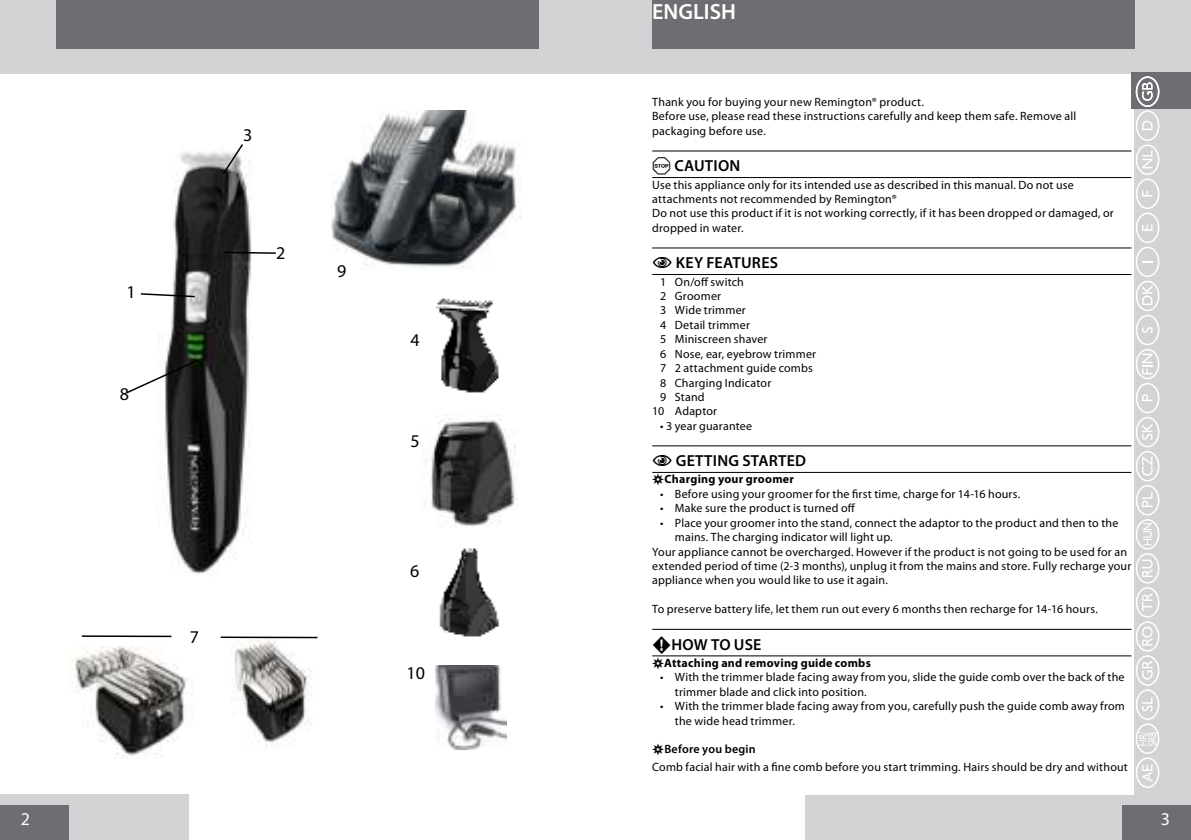
<style>
.page{position:relative;width:1191px;height:840px;background:#fff}
.page>*{position:absolute;margin:0;border:0;box-sizing:border-box;transform-origin:0 0}
.t1{font:600 22px "Myriad Pro";color:#fff}
.t2{font:18px "Myriad Pro";color:#000}
.t3{font:18px "Myriad Pro";color:#fff}
.t4{font:600 16px "Myriad Pro";letter-spacing:.01em;color:#000}
.t5{font:12px/14.4px "Myriad Pro";letter-spacing:.015em;color:#000}
.t6{font:700 12px "Myriad Pro";letter-spacing:.02em;color:#000}
.s1{font-family:"Myriad Points";font-weight:400}
.s2{font-family:"Myriad Graphics";font-weight:400}
.s3{font-family:"Myriad Graphics"}
.s4{font-weight:600}
</style>
<div class="page">
<div style="left:0;top:0;width:595px;height:74px;background:#d1d3d4"></div>
<div style="left:0;top:794px;width:188px;height:45px;background:#d1d3d4"></div>
<div style="left:805px;top:794px;width:386px;height:45px;background:#d1d3d4"></div>
<div style="left:1123px;top:805px;width:68px;height:34px;background:#6d6e71"></div>
<div style="left:0;top:805px;width:68px;height:34px;background:#6d6e71"></div>
<div style="left:595px;top:0;width:596px;height:74px;background:#d1d3d4"></div>
<div style="left:652px;top:0;width:482px;height:48px;background:#6d6e71"></div>
<div style="left:57px;top:0;width:482px;height:49px;background:#6d6e71"></div>
<div style="left:1134px;top:60px;width:57px;height:741px;background:#d1d3d4"></div>
<div style="left:1131px;top:72px;width:60px;height:37px;background:#6d6e71"></div>
<div style="left:1135px;top:110px;width:24px;height:31px;border:2px solid #fff;border-radius:50%"></div>
<svg style="left:1142px;top:121px;width:10px;height:9px"></svg>
<div style="left:1135px;top:144px;width:24px;height:31px;border:2px solid #fff;border-radius:50%"></div>
<svg style="left:1142px;top:150px;width:10px;height:18px"></svg>
<div style="left:1135px;top:178px;width:24px;height:31px;border:2px solid #fff;border-radius:50%"></div>
<svg style="left:1142px;top:190px;width:10px;height:6px"></svg>
<div style="left:1135px;top:212px;width:24px;height:31px;border:2px solid #fff;border-radius:50%"></div>
<svg style="left:1142px;top:224px;width:10px;height:7px"></svg>
<div style="left:1135px;top:246px;width:24px;height:31px;border:2px solid #fff;border-radius:50%"></div>
<div style="left:1135px;top:280px;width:24px;height:31px;border:2px solid #fff;border-radius:50%"></div>
<svg style="left:1142px;top:286px;width:10px;height:19px"></svg>
<div style="left:1135px;top:314px;width:24px;height:31px;border:2px solid #fff;border-radius:50%"></div>
<svg style="left:1142px;top:327px;width:10px;height:6px"></svg>
<div style="left:1135px;top:348px;width:24px;height:31px;border:2px solid #fff;border-radius:50%"></div>
<svg style="left:1142px;top:353px;width:10px;height:21px"></svg>
<div style="left:1135px;top:382px;width:24px;height:31px;border:2px solid #fff;border-radius:50%"></div>
<svg style="left:1142px;top:394px;width:10px;height:7px"></svg>
<div style="left:1135px;top:416px;width:24px;height:31px;border:2px solid #fff;border-radius:50%"></div>
<svg style="left:1142px;top:424px;width:10px;height:15px"></svg>
<div style="left:1135px;top:450px;width:24px;height:31px;border:2px solid #fff;border-radius:50%"></div>
<svg style="left:1142px;top:456px;width:10px;height:19px"></svg>
<div style="left:1135px;top:484px;width:24px;height:31px;border:2px solid #fff;border-radius:50%"></div>
<svg style="left:1142px;top:492px;width:10px;height:15px"></svg>
<div style="left:1135px;top:518px;width:24px;height:31px;border:2px solid #fff;border-radius:50%"></div>
<svg style="left:1143px;top:523px;width:9px;height:22px"></svg>
<div style="left:1135px;top:553px;width:24px;height:30px;border:2px solid #fff;border-radius:50%"></div>
<svg style="left:1142px;top:559px;width:10px;height:17px"></svg>
<div style="left:1135px;top:587px;width:24px;height:30px;border:2px solid #fff;border-radius:50%"></div>
<svg style="left:1142px;top:593px;width:10px;height:18px"></svg>
<div style="left:1135px;top:621px;width:24px;height:30px;border:2px solid #fff;border-radius:50%"></div>
<svg style="left:1142px;top:626px;width:10px;height:19px"></svg>
<div style="left:1135px;top:655px;width:24px;height:30px;border:2px solid #fff;border-radius:50%"></div>
<svg style="left:1142px;top:661px;width:10px;height:18px"></svg>
<div style="left:1135px;top:689px;width:24px;height:30px;border:2px solid #fff;border-radius:50%"></div>
<svg style="left:1142px;top:697px;width:10px;height:14px"></svg>
<div style="left:1135px;top:757px;width:24px;height:30px;border:2px solid #fff;border-radius:50%"></div>
<svg style="left:1142px;top:764px;width:10px;height:17px"></svg>
<div style="left:1135px;top:723px;width:24px;height:30px;border:2px solid #fff;border-radius:50%"></div>
<svg style="left:1139px;top:731px;width:17px;height:14px"></svg>
<div style="left:1135px;top:76px;width:24px;height:31px;border:2px solid #fff;border-radius:50%"></div>
<svg style="left:1142px;top:82px;width:10px;height:19px"></svg>
<img style="left:425px;top:418px;width:92px;height:109px">
<img style="left:439px;top:548px;width:61px;height:89px">
<img style="left:230px;top:638px;width:88px;height:110px">
<img style="left:158px;top:152px;width:94px;height:422px">
<img style="left:332px;top:110px;width:189px;height:159px">
<img style="left:71px;top:646px;width:117px;height:111px">
<svg style="left:140px;top:292px;width:56px;height:6px"></svg>
<svg style="left:126px;top:358px;width:74px;height:36px"></svg>
<svg style="left:222px;top:251px;width:54px;height:3px"></svg>
<svg style="left:221px;top:144px;width:23px;height:32px"></svg>
<img style="left:435px;top:298px;width:64px;height:95px">
<hr style="left:82px;top:635px;width:89px;height:1px;background:#000">
<hr style="left:221px;top:636px;width:96px;height:2px;background:#000">
<img style="left:436px;top:665px;width:70px;height:84px">
<hr style="left:652px;top:150px;width:479px;height:1px;background:#000">
<hr style="left:652px;top:177px;width:479px;height:1px;background:#000">
<hr style="left:652px;top:247px;width:479px;height:1px;background:#000">
<hr style="left:652px;top:274px;width:479px;height:1px;background:#000">
<hr style="left:652px;top:445px;width:479px;height:1px;background:#000">
<hr style="left:652px;top:471px;width:479px;height:1px;background:#000">
<hr style="left:652px;top:628px;width:479px;height:1px;background:#000">
<hr style="left:652px;top:655px;width:479px;height:1px;background:#000">
<h2 class="t2" style="left:127px;top:282px;width:11px">1</h2>
<h2 class="t2" style="left:120px;top:385px;width:11px">8</h2>
<h2 class="t2" style="left:243px;top:126px;width:11px">3</h2>
<h2 class="t2" style="left:276px;top:244px;width:11px">2</h2>
<h2 class="t2" style="left:337px;top:262px;width:11px">9</h2>
<h2 class="t2" style="left:190px;top:628px;width:11px">7</h2>
<h2 class="t2" style="left:410px;top:331px;width:11px">4</h2>
<h2 class="t2" style="left:410px;top:432px;width:11px">5</h2>
<h2 class="t2" style="left:410px;top:562px;width:11px">6</h2>
<h2 class="t2" style="left:406px;top:664px;width:20px">10</h2>
<h1 class="t1" style="left:652px;top:-1px;width:85px">ENGLISH</h1>
<p class="t5" style="left:652px;top:95px;width:425px">Thank you for buying your new Remington® product.<br>Before use, please read these instructions carefully and keep them safe. Remove all packaging before use.</p>
<h3 class="t4" style="left:652px;top:157px;width:90px"><span class="s1">A</span> CAUTION</h3>
<p class="t5" style="left:652px;top:178px;width:463px">Use this appliance only for its intended use as described in this manual. Do not use attachments not recommended by Remington®<br>Do not use this product if it is not working correctly, if it has been dropped or damaged, or dropped in water.</p>
<h3 class="t4" style="left:652px;top:254px;width:127px"><span class="s1">C</span> KEY FEATURES</h3>
<p class="t5" style="left:660px;top:274px;width:85px">1 On/off switch</p>
<p class="t5" style="left:660px;top:289px;width:63px">2 Groomer</p>
<p class="t5" style="left:660px;top:303px;width:87px">3 Wide trimmer</p>
<p class="t5" style="left:660px;top:318px;width:91px">4 Detail trimmer</p>
<p class="t5" style="left:660px;top:332px;width:109px">5 Miniscreen shaver</p>
<p class="t5" style="left:660px;top:346px;width:158px">6 Nose, ear, eyebrow trimmer</p>
<p class="t5" style="left:660px;top:361px;width:154px">7 2 attachment guide combs</p>
<p class="t5" style="left:660px;top:375px;width:113px">8 Charging Indicator</p>
<p class="t5" style="left:660px;top:390px;width:46px">9 Stand</p>
<p class="t5" style="left:652px;top:404px;width:66px">10 Adaptor</p>
<p class="t5" style="left:660px;top:418px;width:94px">• 3 year guarantee</p>
<h3 class="t4" style="left:652px;top:451px;width:155px"><span class="s1">C</span> GETTING STARTED</h3>
<p class="t6" style="left:652px;top:474px;width:143px"><span class="s2">,</span>Charging your groomer</p>
<p class="t5" style="left:660px;top:486px;width:362px">• Before using your groomer for the first time, charge for 14-16 hours.</p>
<p class="t5" style="left:660px;top:500px;width:197px">• Make sure the product is turned off</p>
<p class="t5" style="left:660px;top:515px;width:460px">• Place your groomer into the stand, connect the adaptor to the product and then to the</p>
<p class="t5" style="left:675px;top:530px;width:219px">mains. The charging indicator will light up.</p>
<p class="t5" style="left:652px;top:544px;width:476px">Your appliance cannot be overcharged. However if the product is not going to be used for an</p>
<p class="t5" style="left:652px;top:558px;width:481px">extended period of time (2-3 months), unplug it from the mains and store. Fully recharge your</p>
<p class="t5" style="left:652px;top:573px;width:237px">appliance when you would like to use it again.</p>
<p class="t5" style="left:652px;top:601px;width:447px">To preserve battery life, let them run out every 6 months then recharge for 14-16 hours.</p>
<h3 class="t4" style="left:652px;top:635px;width:111px"><span class="s1">F</span>HOW TO USE</h3>
<p class="t6" style="left:652px;top:657px;width:220px"><span class="s2">,</span>Attaching and removing guide combs</p>
<p class="t5" style="left:675px;top:669px;width:451px;text-indent:-15px">• With the trimmer blade facing away from you, slide the guide comb over the back of the trimmer blade and click into position.</p>
<p class="t5" style="left:675px;top:698px;width:451px;text-indent:-15px">• With the trimmer blade facing away from you, carefully push the guide comb away from the wide head trimmer.</p>
<p class="t5" style="left:652px;top:740px;width:477px;line-height:17.2px"><span class="s3">,</span><span class="s4">Before you begin<br></span>Comb facial hair with a fine comb before you start trimming. Hairs should be dry and without</p>
<h2 class="t3" style="left:21px;top:809px;width:11px">2</h2>
<h2 class="t3" style="left:1160px;top:809px;width:11px">3</h2>
</div>
